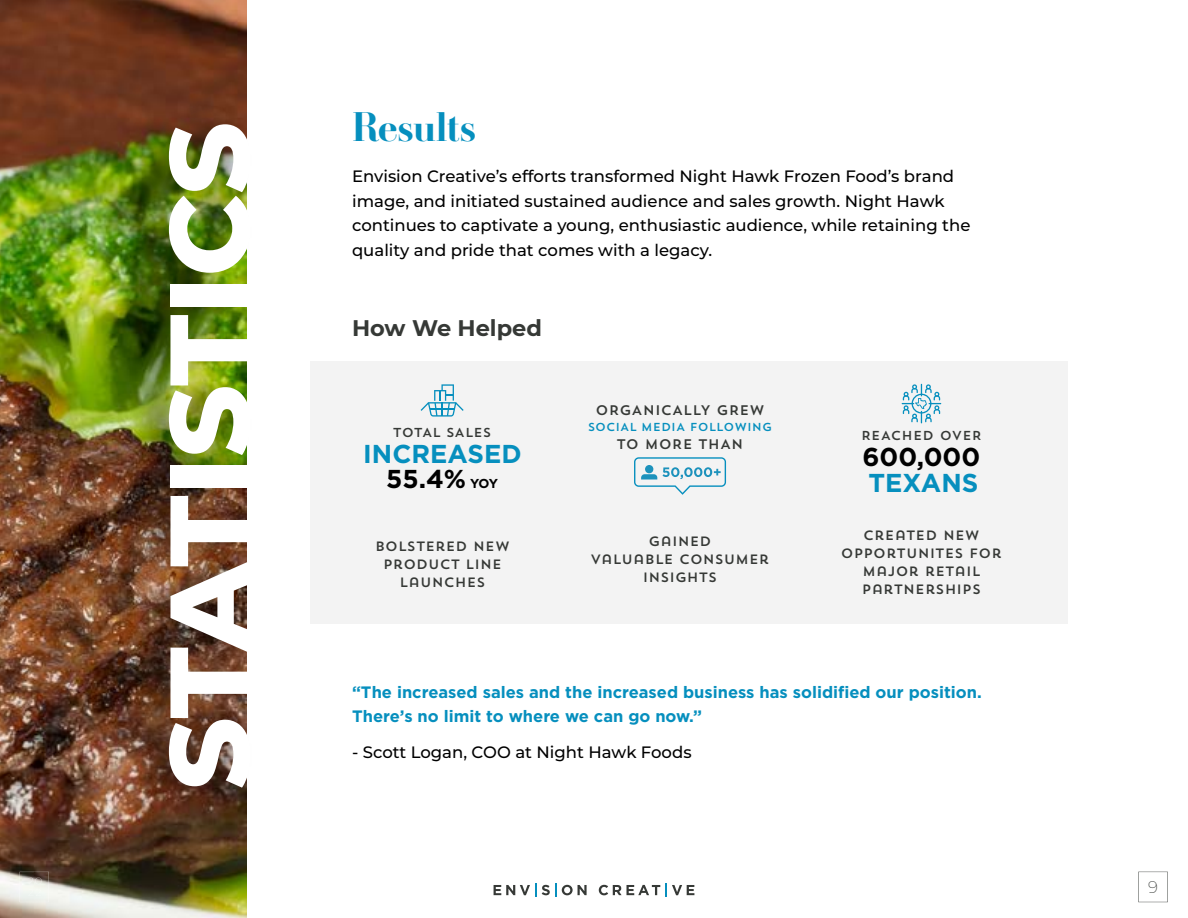
<style>
.page{position:relative;width:1188px;height:918px;background:#fff}
.page>*{position:absolute;margin:0;border:0;box-sizing:border-box;transform-origin:0 0}
.t1{font:800 112.35px "Montserrat";letter-spacing:-.005em;color:#fff}
.t2{font:700 40.8px "Ambroise Std";color:#068fbe}
.t3{font:700 25.95px "Gotham";color:#068fbe}
.t4{font:700 25.95px "Gotham";color:#000}
.t5{font:700 22.5px "Montserrat";color:#363936}
.t6{font:500 16.5px/24.6px "Montserrat";color:#000}
.t7{font:700 16.5px/24.6px "Gotham";color:#068fbe}
.t8{font:200 16.5px "Montserrat";color:#363936}
.t9{font:13.8px "Trend Sans One";color:#363936}
.t10{font:13.5px/18px "Trend Sans One";color:#363936;text-align:center}
.t11{font:12.9px "Trend Sans One";color:#363936}
.t12{font:11.55px "Trend Sans One";color:#068fbe}
.s1{font-size:12.9px}
</style>
<div class="page">
<svg style="left:494px;top:883px;width:93px;height:14px"></svg>
<svg style="left:599px;top:883px;width:95px;height:14px"></svg>
<svg style="left:1138px;top:872px;width:30px;height:30px"></svg>
<img style="left:0;top:0;width:246px;height:918px">
<div style="left:310px;top:361px;width:758px;height:262px;background:#f3f3f3"></div>
<div style="left:126px;top:103px;width:126px;height:705px;background:#000;opacity:.45"></div>
<svg style="left:421px;top:384px;width:43px;height:33px"></svg>
<svg style="left:902px;top:384px;width:39px;height:39px"></svg>
<svg style="left:634px;top:457px;width:92px;height:38px"></svg>
<svg style="left:19px;top:872px;width:30px;height:30px"></svg>
<h1 class="t1" style="left:127px;top:790px;width:670px;rotate:-90deg">STATISTICS</h1>
<h2 class="t2" style="left:352px;top:101px;width:125px">Results</h2>
<p class="t6" style="left:352px;top:163px;width:620px">Envision Creative’s efforts transformed Night Hawk Frozen Food’s brand image, and initiated sustained audience and sales growth. Night Hawk continues to captivate a young, enthusiastic audience, while retaining the quality and pride that comes with a legacy.</p>
<h3 class="t5" style="left:352px;top:312px;width:191px">How We Helped</h3>
<p class="t9" style="left:596px;top:402px;width:171px">ORGANICALLY GREW</p>
<p class="t9" style="left:617px;top:435px;width:128px">TO MORE THAN</p>
<p class="t12" style="left:588px;top:420px;width:186px">SOCIAL MEDIA FOLLOWING</p>
<p class="t11" style="left:393px;top:424px;width:100px">TOTAL SALES</p>
<h3 class="t4" style="left:386px;top:464px;width:113px">55.4% <span class="s1">YOY</span></h3>
<h3 class="t3" style="left:868px;top:468px;width:111px">TEXANS</h3>
<p class="t11" style="left:861px;top:427px;width:122px">REACHED OVER</p>
<h3 class="t4" style="left:862px;top:441px;width:119px">600,000</h3>
<h3 class="t3" style="left:363px;top:438px;width:160px">INCREASED</h3>
<p class="t10" style="left:375px;top:537px;width:136px">BOLSTERED NEW<br>PRODUCT LINE<br>LAUNCHES</p>
<p class="t10" style="left:591px;top:532px;width:180px">GAINED<br>VALUABLE CONSUMER<br>INSIGHTS</p>
<p class="t10" style="left:841px;top:526px;width:163px">CREATED NEW<br>OPPORTUNITES FOR<br>MAJOR RETAIL<br>PARTNERSHIPS</p>
<p class="t7" style="left:352px;top:679px;width:631px">“The increased sales and the increased business has solidified our position.<br>There’s no limit to where we can go now.”</p>
<p class="t6" style="left:352px;top:740px;width:341px">- Scott Logan, COO at Night Hawk Foods</p>
<p class="t8" style="left:1148px;top:876px;width:11px">9</p>
</div>
